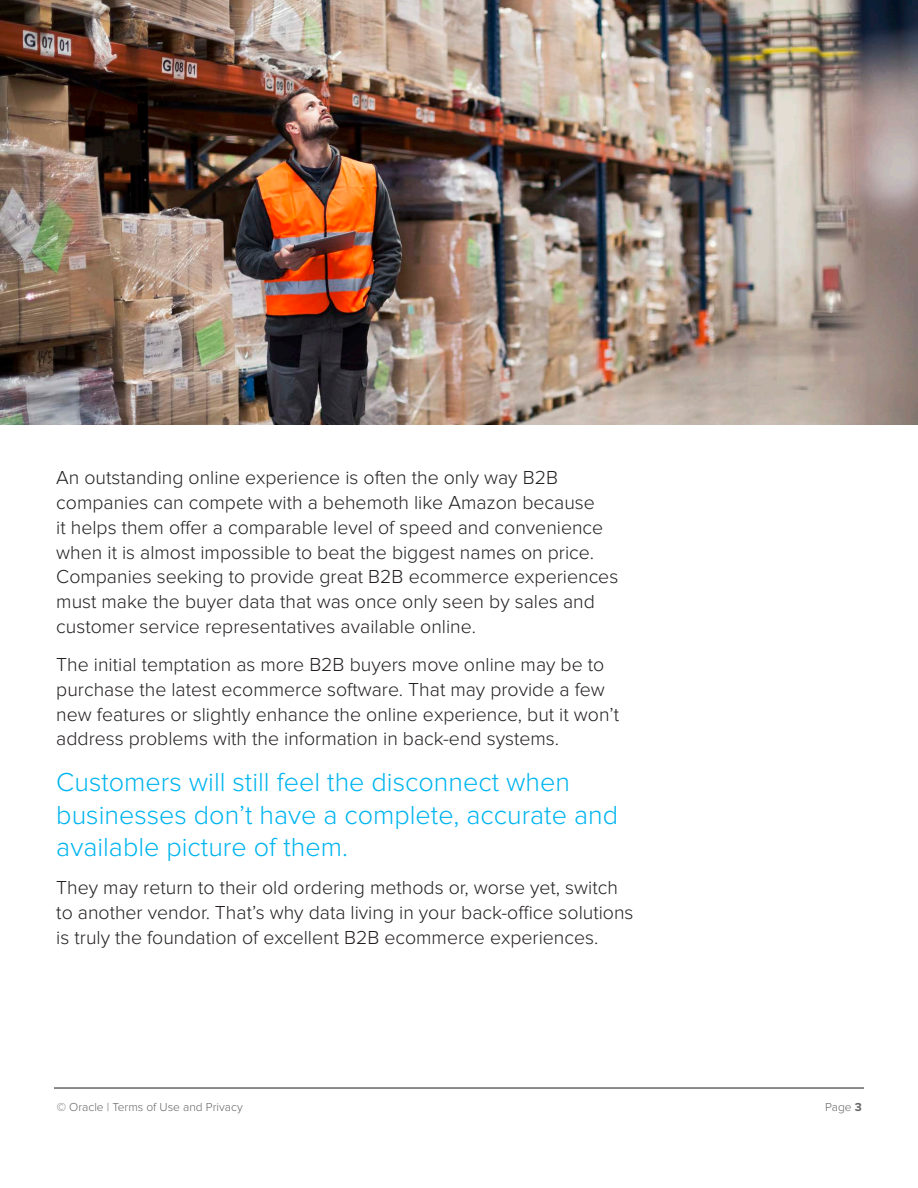
<style>
.page{position:relative;width:918px;height:1188px;background:#fff}
.page>*{position:absolute;margin:0;border:0;box-sizing:border-box;transform-origin:0 0}
.Body{font:300 27px/32.4px "Proxima Nova";color:#00b5ef}
.Body-2{font:300 19.5px/24.8px "Proxima Nova";color:#231f20}
.t1{font:300 12px "Proxima Nova";color:#666}
.s1{font-weight:700}
</style>
<div class="page">
<hr style="left:54px;top:1087px;width:810px;height:2px;background:#666">
<img style="left:0;top:0;width:918px;height:424px">
<p class="Body-2" style="left:56px;top:466px;width:564px">An outstanding online experience is often the only way B2B companies can compete with a behemoth like Amazon because<br>it helps them offer a comparable level of speed and convenience when it is almost impossible to beat the biggest names on price.<br>Companies seeking to provide great B2B ecommerce experiences must make the buyer data that was once only seen by sales and customer service representatives available online.</p>
<p class="Body-2" style="left:56px;top:653px;width:564px">The initial temptation as more B2B buyers move online may be to purchase the latest ecommerce software. That may provide a few new features or slightly enhance the online experience, but it won’t address problems with the information in back-end systems.</p>
<p class="Body" style="left:56px;top:767px;width:563px">Customers will still feel the disconnect when businesses don’t have a complete, accurate and available picture of them.</p>
<p class="Body-2" style="left:56px;top:876px;width:579px">They may return to their old ordering methods or, worse yet, switch to another vendor. That’s why data living in your back-office solutions is truly the foundation of excellent B2B ecommerce experiences.</p>
<p class="t1" style="left:57px;top:1100px;width:188px">© Oracle | Terms of Use and Privacy</p>
<p class="t1" style="left:825px;top:1100px;width:38px">Page <span class="s1">3</span></p>
</div>
